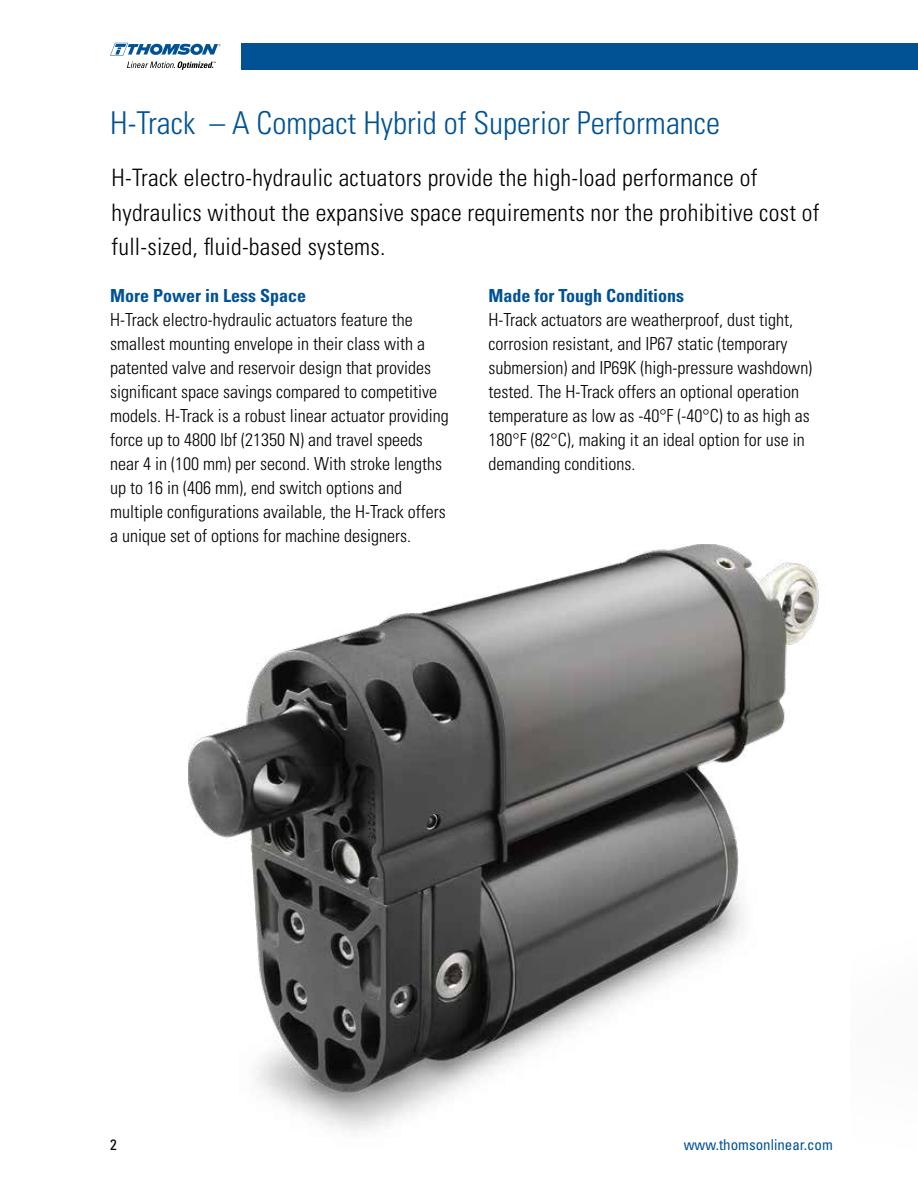
<style>
.page{position:relative;width:918px;height:1188px;background:#fff}
.page>*{position:absolute;margin:0;border:0;box-sizing:border-box;transform-origin:0 0}
.t1{font:300 condensed 31.5px "Univers";color:#005295}
.t2{font:300 condensed 24px/34.5px "Univers";letter-spacing:.01em;color:#000}
.t3{font:300 condensed 18px/24px "Univers";color:#000}
.t4{font:700 condensed 18px "Univers";color:#005295}
.t5{font:condensed 15px "Univers LT Std";color:#005295}
.t6{font:condensed 15px "Univers LT Std";color:#000}
</style>
<div class="page">
<div style="left:242px;top:43px;width:676px;height:27px;background:#005295"></div>
<svg style="left:110px;top:43px;width:111px;height:27px"></svg>
<img style="left:188px;top:544px;width:631px;height:587px">
<h1 class="t1" style="left:110px;top:104px;width:611px">H-Track – A Compact Hybrid of Superior Performance</h1>
<h2 class="t2" style="left:112px;top:161px;width:709px">H-Track electro-hydraulic actuators provide the high-load performance of hydraulics without the expansive space requirements nor the prohibitive cost of full-sized, fluid-based systems.</h2>
<p class="t4" style="left:110px;top:285px;width:197px">More Power in Less Space</p>
<p class="t3" style="left:110px;top:308px;width:340px">H-Track electro-hydraulic actuators feature the smallest mounting envelope in their class with a patented valve and reservoir design that provides significant space savings compared to competitive models. H-Track is a robust linear actuator providing force up to 4800 lbf (21350 N) and travel speeds near 4 in (100 mm) per second. With stroke lengths up to 16 in (406 mm), end switch options and multiple configurations available, the H-Track offers a unique set of options for machine designers.</p>
<p class="t4" style="left:489px;top:285px;width:197px">Made for Tough Conditions</p>
<p class="t3" style="left:489px;top:308px;width:325px">H-Track actuators are weatherproof, dust tight, corrosion resistant, and IP67 static (temporary submersion) and IP69K (high-pressure washdown) tested. The H-Track offers an optional operation temperature as low as -40°F (-40°C) to as high as 180°F (82°C), making it an ideal option for use in demanding conditions.</p>
<p class="t6" style="left:110px;top:1135px;width:8px">2</p>
<p class="t5" style="left:684px;top:1135px;width:151px">www.thomsonlinear.com</p>
</div>
